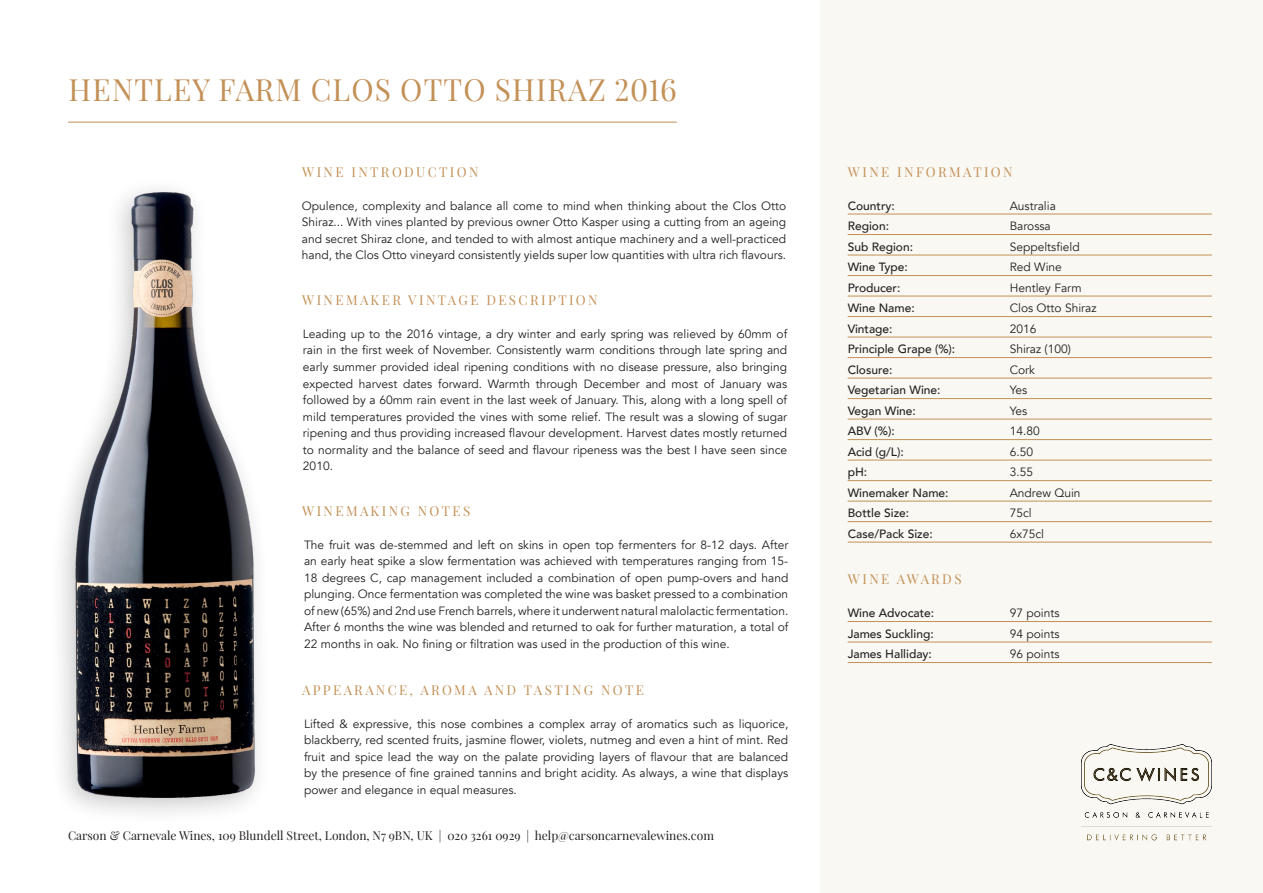
<style>
.page{position:relative;width:1263px;height:893px;background:#fff}
.page>*{position:absolute;margin:0;border:0;box-sizing:border-box;transform-origin:0 0}
.t1{font:30px "Playfair Display";letter-spacing:.04em;color:#c39157}
.t2{font:13.35px "Playfair Display";letter-spacing:.18em;color:#c39157}
.t3{font:12px/16.5px "Avenir";color:#231f20;text-align:justify}
.t4{font:500 12px "Avenir";color:#231f20}
.t5{font:12px "Playfair Display";color:#231f20}
</style>
<div class="page">
<div style="left:820px;top:0;width:443px;height:893px;background:#faf8f3"></div>
<img style="left:1081px;top:744px;width:131px;height:97px">
<hr style="left:68px;top:122px;width:609px;height:1px;background:#c39157">
<div style="left:49px;top:177px;width:222px;height:649px;background:#231f20;opacity:.25"></div>
<img style="left:61px;top:193px;width:209px;height:605px">
<hr style="left:848px;top:214px;width:364px;height:1px;background:#c39157">
<hr style="left:848px;top:234px;width:364px;height:1px;background:#c39157">
<hr style="left:848px;top:255px;width:364px;height:1px;background:#c39157">
<hr style="left:848px;top:296px;width:364px;height:1px;background:#c39157">
<hr style="left:848px;top:378px;width:364px;height:1px;background:#c39157">
<hr style="left:848px;top:501px;width:364px;height:1px;background:#c39157">
<hr style="left:848px;top:398px;width:364px;height:1px;background:#c39157">
<hr style="left:848px;top:419px;width:364px;height:1px;background:#c39157">
<hr style="left:848px;top:439px;width:364px;height:1px;background:#c39157">
<hr style="left:848px;top:460px;width:364px;height:1px;background:#c39157">
<hr style="left:848px;top:480px;width:364px;height:1px;background:#c39157">
<hr style="left:848px;top:521px;width:364px;height:1px;background:#c39157">
<hr style="left:848px;top:316px;width:364px;height:1px;background:#c39157">
<hr style="left:848px;top:337px;width:364px;height:1px;background:#c39157">
<hr style="left:848px;top:357px;width:364px;height:1px;background:#c39157">
<hr style="left:848px;top:275px;width:364px;height:1px;background:#c39157">
<hr style="left:848px;top:542px;width:364px;height:1px;background:#c39157">
<hr style="left:848px;top:621px;width:364px;height:1px;background:#c39157">
<hr style="left:848px;top:642px;width:364px;height:1px;background:#c39157">
<hr style="left:848px;top:662px;width:364px;height:1px;background:#c39157">
<p class="t1" style="left:69px;top:66px;width:610px">HENTLEY FARM CLOS OTTO SHIRAZ 2016</p>
<p class="t2" style="left:302px;top:161px;width:178px">WINE INTRODUCTION</p>
<p class="t3" style="left:302px;top:197px;width:486px">Opulence, complexity and balance all come to mind when thinking about the Clos Otto Shiraz... With vines planted by previous owner Otto Kasper using a cutting from an ageing and secret Shiraz clone, and tended to with almost antique machinery and a well-practiced hand, the Clos Otto vineyard consistently yields super low quantities with ultra rich flavours.</p>
<p class="t2" style="left:302px;top:289px;width:297px">WINEMAKER VINTAGE DESCRIPTION</p>
<p class="t3" style="left:303px;top:326px;width:486px">Leading up to the 2016 vintage, a dry winter and early spring was relieved by 60mm of rain in the first week of November. Consistently warm conditions through late spring and early summer provided ideal ripening conditions with no disease pressure, also bringing expected harvest dates forward. Warmth through December and most of January was followed by a 60mm rain event in the last week of January. This, along with a long spell of mild temperatures provided the vines with some relief. The result was a slowing of sugar ripening and thus providing increased flavour development. Harvest dates mostly returned to normality and the balance of seed and flavour ripeness was the best I have seen since 2010.</p>
<p class="t2" style="left:302px;top:500px;width:170px">WINEMAKING NOTES</p>
<p class="t3" style="left:304px;top:537px;width:486px">The fruit was de-stemmed and left on skins in open top fermenters for 8-12 days. After an early heat spike a slow fermentation was achieved with temperatures ranging from 15- 18 degrees C, cap management included a combination of open pump-overs and hand plunging. Once fermentation was completed the wine was basket pressed to a combination of new (65%) and 2nd use French barrels, where it underwent natural malolactic fermentation.<br>After 6 months the wine was blended and returned to oak for further maturation, a total of 22 months in oak. No fining or filtration was used in the production of this wine.</p>
<p class="t2" style="left:302px;top:679px;width:343px">APPEARANCE, AROMA AND TASTING NOTE</p>
<p class="t3" style="left:304px;top:716px;width:486px">Lifted &amp; expressive, this nose combines a complex array of aromatics such as liquorice, blackberry, red scented fruits, jasmine flower, violets, nutmeg and even a hint of mint. Red fruit and spice lead the way on the palate providing layers of flavour that are balanced by the presence of fine grained tannins and bright acidity. As always, a wine that displays power and elegance in equal measures.</p>
<p class="t5" style="left:68px;top:826px;width:647px">Carson &amp; Carnevale Wines, 109 Blundell Street, London, N7 9BN, UK | 020 3261 0929 | help@carsoncarnevalewines.com</p>
<p class="t2" style="left:848px;top:161px;width:166px">WINE INFORMATION</p>
<p class="t4" style="left:848px;top:195px;width:49px">Country:</p>
<p class="t3" style="left:1010px;top:197px;width:48px">Australia</p>
<p class="t4" style="left:848px;top:216px;width:43px">Region:</p>
<p class="t3" style="left:1010px;top:218px;width:43px">Barossa</p>
<p class="t4" style="left:848px;top:236px;width:67px">Sub Region:</p>
<p class="t3" style="left:1010px;top:238px;width:71px">Seppeltsfield</p>
<p class="t4" style="left:848px;top:277px;width:54px">Producer:</p>
<p class="t3" style="left:1010px;top:279px;width:73px">Hentley Farm</p>
<p class="t4" style="left:848px;top:257px;width:61px">Wine Type:</p>
<p class="t3" style="left:1010px;top:259px;width:54px">Red Wine</p>
<p class="t4" style="left:848px;top:298px;width:69px">Wine Name:</p>
<p class="t3" style="left:1010px;top:300px;width:88px">Clos Otto Shiraz</p>
<p class="t4" style="left:848px;top:318px;width:46px">Vintage:</p>
<p class="t3" style="left:1010px;top:320px;width:28px">2016</p>
<p class="t4" style="left:848px;top:339px;width:109px">Principle Grape (%):</p>
<p class="t3" style="left:1010px;top:341px;width:63px">Shiraz (100)</p>
<p class="t4" style="left:848px;top:359px;width:46px">Closure:</p>
<p class="t3" style="left:1010px;top:361px;width:27px">Cork</p>
<p class="t4" style="left:848px;top:380px;width:94px">Vegetarian Wine:</p>
<p class="t3" style="left:1010px;top:382px;width:19px">Yes</p>
<p class="t4" style="left:848px;top:400px;width:70px">Vegan Wine:</p>
<p class="t3" style="left:1010px;top:402px;width:19px">Yes</p>
<p class="t4" style="left:848px;top:421px;width:49px">ABV (%):</p>
<p class="t3" style="left:1010px;top:423px;width:32px">14.80</p>
<p class="t4" style="left:848px;top:441px;width:58px">Acid (g/L):</p>
<p class="t3" style="left:1010px;top:443px;width:25px">6.50</p>
<p class="t4" style="left:848px;top:462px;width:21px">pH:</p>
<p class="t3" style="left:1010px;top:464px;width:25px">3.55</p>
<p class="t4" style="left:848px;top:503px;width:63px">Bottle Size:</p>
<p class="t3" style="left:1010px;top:505px;width:24px">75cl</p>
<p class="t4" style="left:848px;top:482px;width:102px">Winemaker Name:</p>
<p class="t3" style="left:1010px;top:484px;width:72px">Andrew Quin</p>
<p class="t4" style="left:848px;top:523px;width:87px">Case/Pack Size:</p>
<p class="t3" style="left:1010px;top:525px;width:36px">6x75cl</p>
<p class="t2" style="left:848px;top:569px;width:115px">WINE AWARDS</p>
<p class="t4" style="left:848px;top:602px;width:88px">Wine Advocate:</p>
<p class="t3" style="left:1010px;top:605px;width:51px">97 points</p>
<p class="t4" style="left:848px;top:623px;width:88px">James Suckling:</p>
<p class="t3" style="left:1010px;top:625px;width:51px">94 points</p>
<p class="t4" style="left:848px;top:643px;width:86px">James Halliday:</p>
<p class="t3" style="left:1010px;top:646px;width:51px">96 points</p>
</div>
